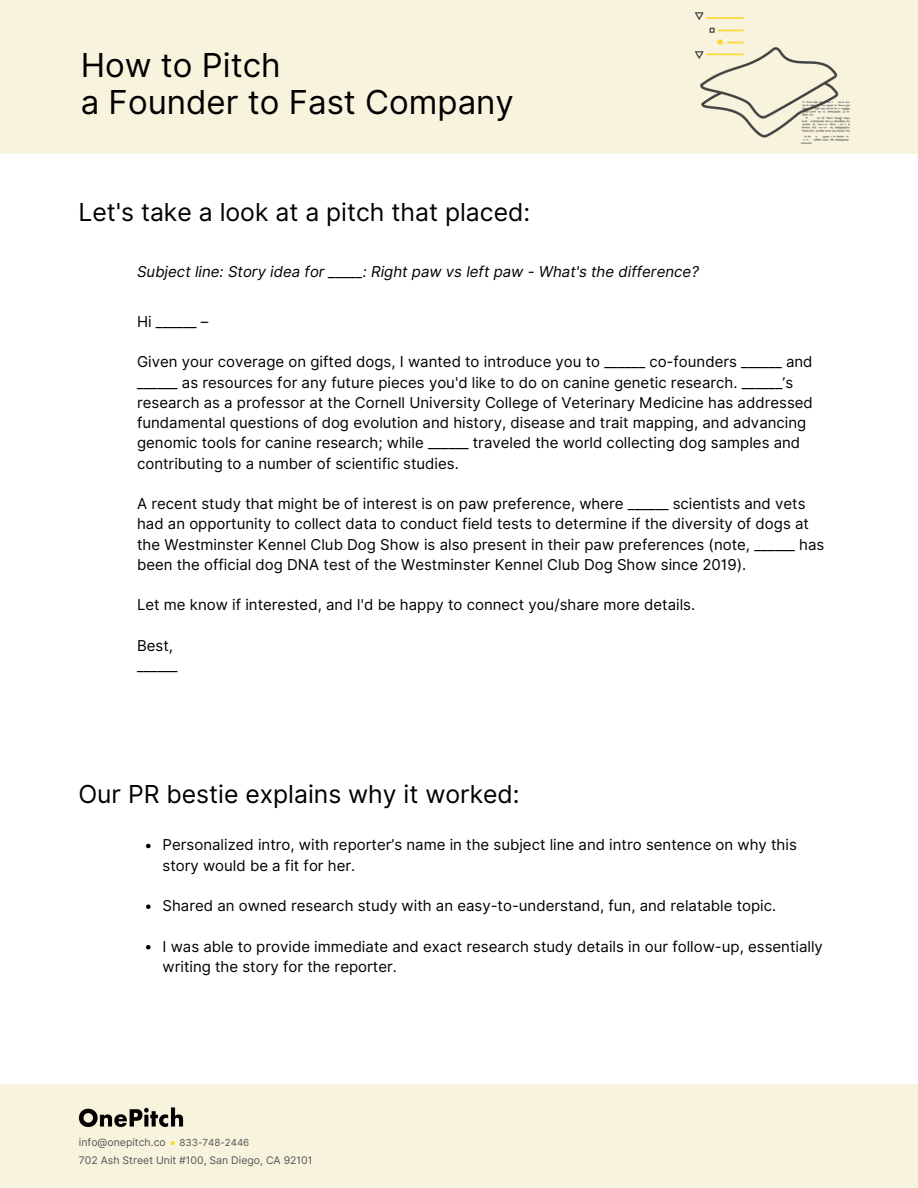
<style>
.page{position:relative;width:918px;height:1188px;background:#fff}
.page>*{position:absolute;margin:0;border:0;box-sizing:border-box;transform-origin:0 0}
.t1{font:33px "Inter";color:#000}
.t2{font:24.75px "Inter";color:#000}
.t3{font:15px/20.2px "Inter";color:#000}
.t4{font:italic 15px "Inter";color:#000}
.t5{font:10.5px "Inter";color:#545454}
.t6{font:9.75px "Inter";color:#545454}
</style>
<div class="page">
<div style="left:0;top:0;width:918px;height:154px;background:#f8f3dd"></div>
<div style="left:0;top:1085px;width:918px;height:103px;background:#f8f3dd"></div>
<img style="left:78px;top:1107px;width:105px;height:20px">
<svg style="left:171px;top:1141px;width:4px;height:4px"></svg>
<svg style="left:146px;top:844px;width:5px;height:4px"></svg>
<svg style="left:146px;top:904px;width:5px;height:5px"></svg>
<svg style="left:146px;top:945px;width:5px;height:4px"></svg>
<img style="left:694px;top:12px;width:157px;height:132px">
<p class="t1" style="left:81px;top:45px;width:201px">How to Pitch</p>
<p class="t1" style="left:81px;top:82px;width:435px">a Founder to Fast Company</p>
<p class="t2" style="left:78px;top:197px;width:453px">Let's take a look at a pitch that placed:</p>
<p class="t4" style="left:137px;top:263px;width:563px">Subject line: Story idea for _____: Right paw vs left paw - What's the difference?</p>
<p class="t3" style="left:137px;top:311px;width:73px">Hi ______ –</p>
<p class="t3" style="left:137px;top:352px;width:677px">Given your coverage on gifted dogs, I wanted to introduce you to ______ co-founders ______ and ______ as resources for any future pieces you'd like to do on canine genetic research. ______’s research as a professor at the Cornell University College of Veterinary Medicine has addressed fundamental questions of dog evolution and history, disease and trait mapping, and advancing genomic tools for canine research; while ______ traveled the world collecting dog samples and contributing to a number of scientific studies.</p>
<p class="t3" style="left:137px;top:494px;width:689px">A recent study that might be of interest is on paw preference, where ______ scientists and vets had an opportunity to collect data to conduct field tests to determine if the diversity of dogs at the Westminster Kennel Club Dog Show is also present in their paw preferences (note, ______ has been the official dog DNA test of the Westminster Kennel Club Dog Show since 2019).</p>
<p class="t3" style="left:137px;top:595px;width:560px">Let me know if interested, and I'd be happy to connect you/share more details.</p>
<p class="t3" style="left:137px;top:635px;width:37px">Best,</p>
<p class="t3" style="left:137px;top:656px;width:42px">______</p>
<p class="t2" style="left:78px;top:780px;width:443px">Our PR bestie explains why it worked:</p>
<p class="t3" style="left:163px;top:835px;width:636px">Personalized intro, with reporter’s name in the subject line and intro sentence on why this story would be a fit for her.</p>
<p class="t3" style="left:163px;top:896px;width:615px">Shared an owned research study with an easy-to-understand, fun, and relatable topic.</p>
<p class="t3" style="left:163px;top:936px;width:662px">I was able to provide immediate and exact research study details in our follow-up, essentially writing the story for the reporter.</p>
<p class="t5" style="left:79px;top:1136px;width:88px">info@onepitch.co</p>
<p class="t5" style="left:79px;top:1154px;width:235px">702 Ash Street Unit #100, San Diego, CA 92101</p>
<p class="t6" style="left:180px;top:1137px;width:71px">833-748-2446</p>
</div>
